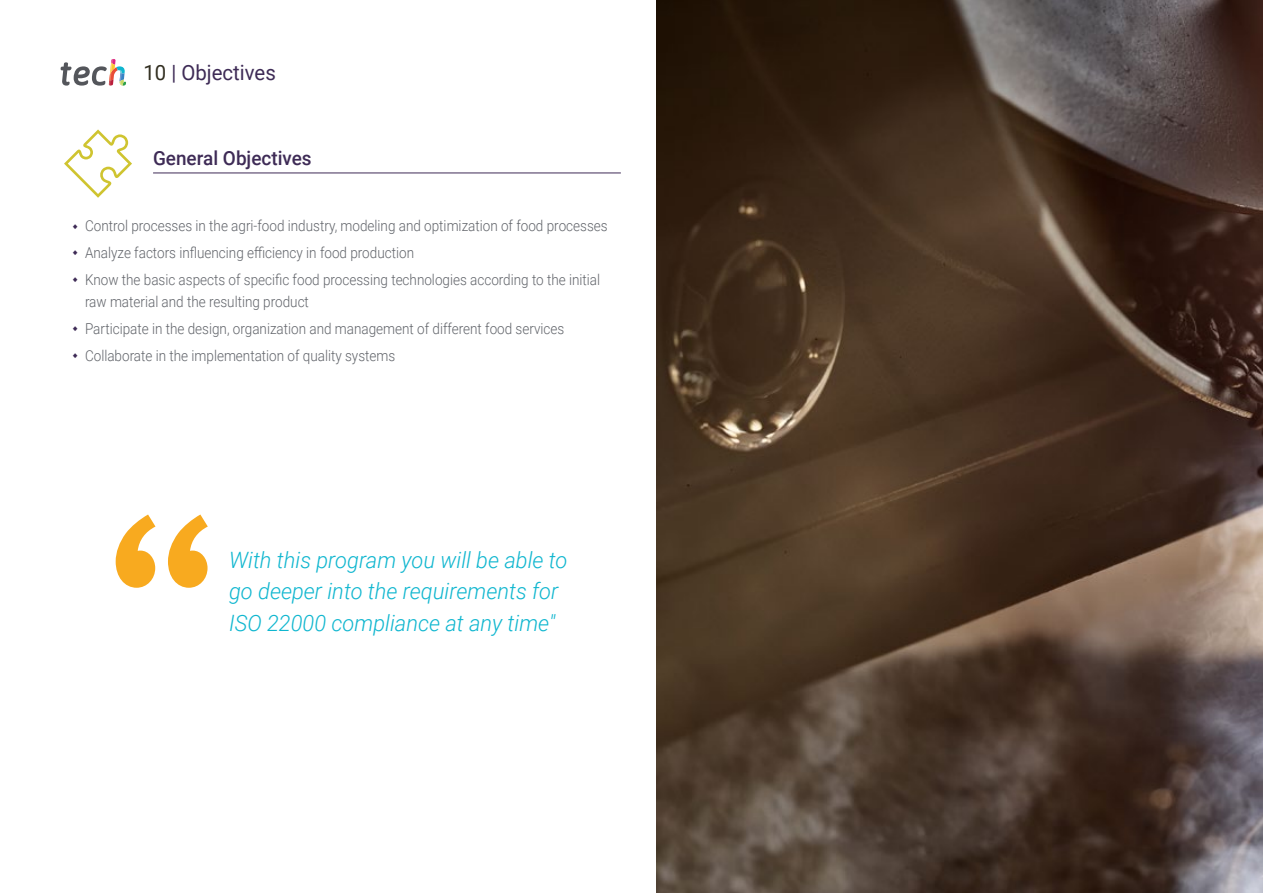
<style>
.page{position:relative;width:1263px;height:893px;background:#fff}
.page>*{position:absolute;margin:0;border:0;box-sizing:border-box;transform-origin:0 0}
.t1{font:italic 300 22.5px/31.5px "Roboto";color:#0fb6cf}
.t2{font:21px "Roboto";color:#3e2b56}
.t3{font:500 19.5px "Roboto";color:#3e2b56}
.t4{font:300 15px/26.7px "Roboto";color:#61646a;scale:.9 1}
.s1{color:#312e20}
</style>
<div class="page">
<hr style="left:153px;top:173px;width:468px;height:1px;background:#3e2b56">
<svg style="left:64px;top:129px;width:68px;height:69px"></svg>
<svg style="left:61px;top:59px;width:65px;height:27px"></svg>
<svg style="left:116px;top:514px;width:92px;height:74px"></svg>
<img style="left:657px;top:0;width:606px;height:893px">
<h2 class="t2" style="left:144px;top:57px;width:134px"><span class="s1">10</span> | Objectives</h2>
<h3 class="t3" style="left:153px;top:144px;width:160px">General Objectives</h3>
<p class="t4" style="left:85px;top:212px;width:582px">Control processes in the agri-food industry, modeling and optimization of food processes<br>Analyze factors influencing efficiency in food production<br>Know the basic aspects of specific food processing technologies according to the initial</p>
<p class="t4" style="left:85px;top:288px;width:534px">raw material and the resulting product<br>Participate in the design, organization and management of different food services<br>Collaborate in the implementation of quality systems</p>
<h1 class="t1" style="left:229px;top:543px;width:340px">With this program you will be able to go deeper into the requirements for<br>ISO 22000 compliance at any time"</h1>
</div>
